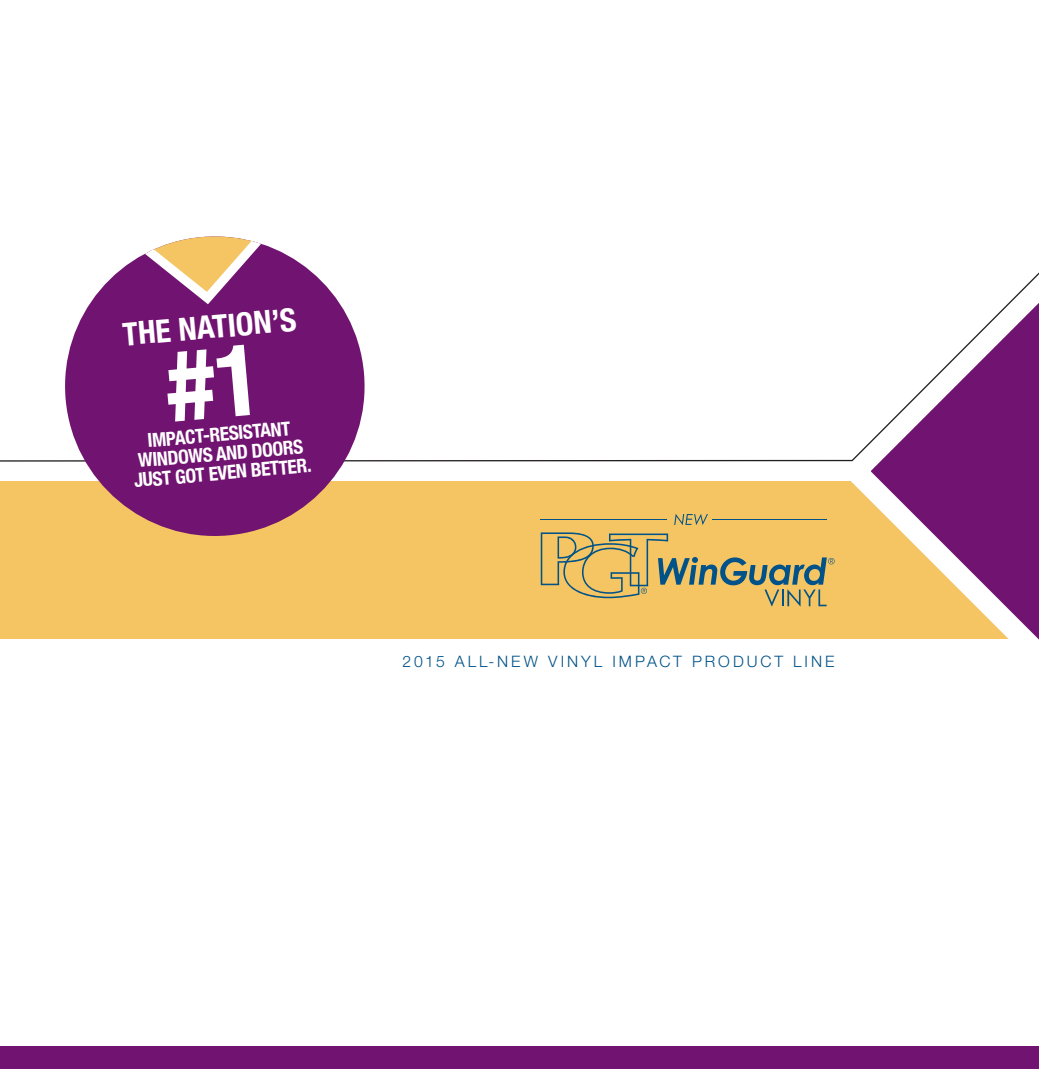
<style>
.page{position:relative;width:1039px;height:1069px;background:#fff}
.page>*{position:absolute;margin:0;border:0;box-sizing:border-box;transform-origin:0 0}
.t1{font:700 condensed 31.85px "Helvetica Neue";color:#fff}
.t2{font:700 condensed 19.25px "Helvetica Neue";color:#fff}
.t3{font:300 15.75px "Helvetica Neue LT Std";letter-spacing:.19em;color:#005288}
</style>
<div class="page">
<div style="left:0;top:1046px;width:1038px;height:22px;background:#711471"></div>
<div style="left:0;top:481px;width:1038px;height:157px;background:#f4c562"></div>
<svg style="left:825px;top:462px;width:213px;height:177px"></svg>
<svg style="left:0;top:273px;width:1038px;height:189px"></svg>
<svg style="left:540px;top:532px;width:294px;height:74px"></svg>
<svg style="left:674px;top:514px;width:33px;height:10px"></svg>
<hr style="left:712px;top:519px;width:114px;height:1px;background:#005288">
<hr style="left:540px;top:518px;width:126px;height:1px;background:#005288">
<svg style="left:58px;top:273px;width:313px;height:263px;fill:#711471"></svg>
<svg style="left:67px;top:236px;width:260px;height:74px"></svg>
<div style="left:164px;top:344px;width:86px;height:78px;background:#711471"></div>
<svg style="left:297px;top:458px;width:14px;height:14px"></svg>
<h1 class="t1" style="left:120px;top:308px;width:176px;rotate:-5deg">THE Nation’s</h1>
<p class="t2" style="left:146px;top:424px;width:134px;rotate:-5deg">Impact-resistant</p>
<p class="t2" style="left:137px;top:444px;width:167px;rotate:-5deg">Window s and doors</p>
<p class="t2" style="left:133px;top:464px;width:139px;rotate:-5deg">Just got even bette</p>
<p class="t3" style="left:402px;top:652px;width:433px">2015 ALL-NEW VINYL IMPACT PRODUCT LINE</p>
</div>
